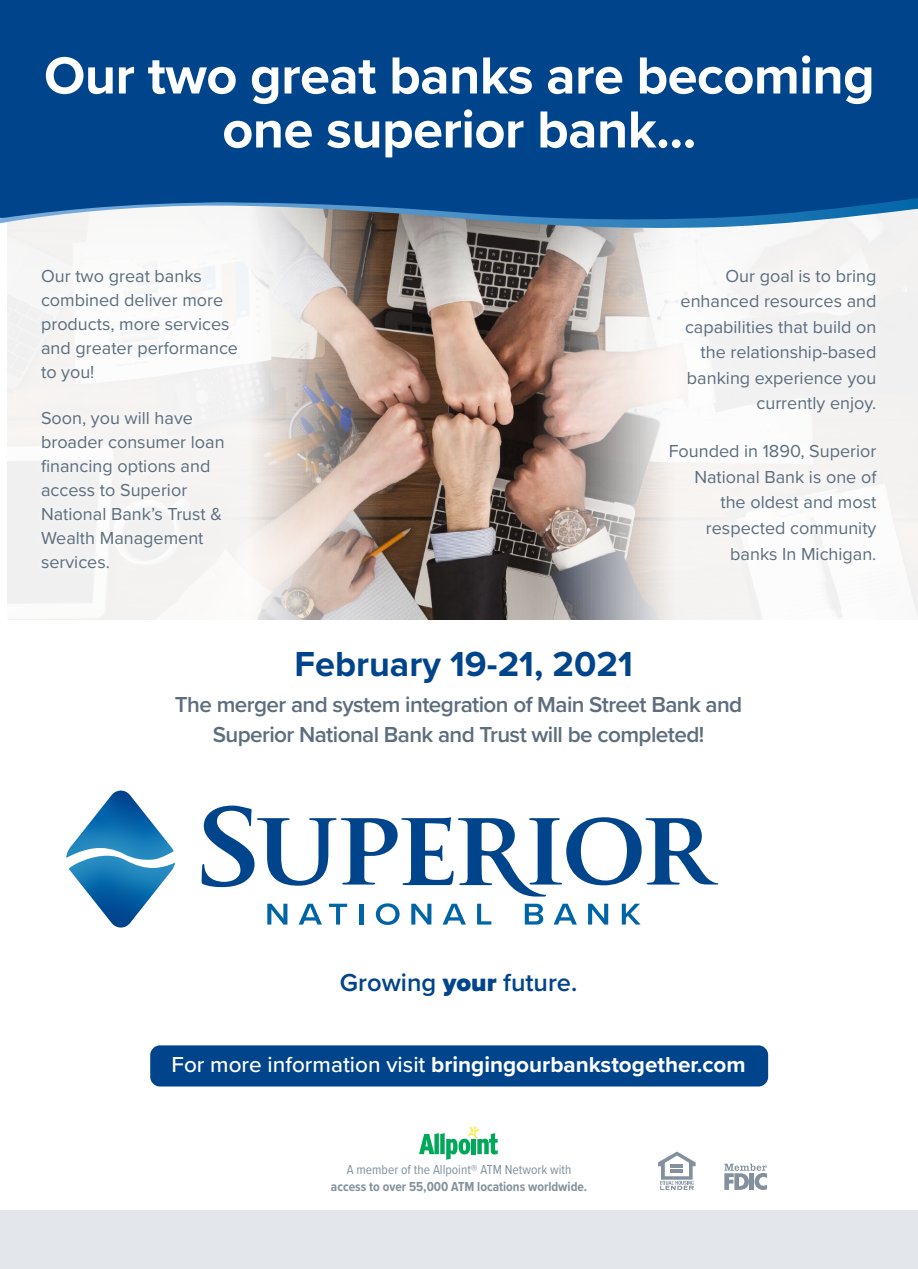
<style>
.page{position:relative;width:918px;height:1269px;background:#fff}
.page>*{position:absolute;margin:0;border:0;box-sizing:border-box;transform-origin:0 0}
.t1{font:700 54px/54px "Proxima Nova";letter-spacing:-.01em;color:#fff;text-align:center}
.t2{font:700 36px "Proxima Nova";color:#00448c}
.t3{font:600 25.5px "Proxima Nova";color:#00448c}
.t4{font:600 22.5px/30px "Proxima Nova";letter-spacing:-.025em;color:#5c6d7e;text-align:center}
.t5{font:700 22.5px "Proxima Nova";color:#fff}
.t6{font:18px/24px "Proxima Nova";color:#5c6d7e}
.t7{font:700 13.5px "Proxima Nova Cond";color:#82919d}
.t8{font:13.5px "Proxima Nova Cond";color:#82919d}
.s1{font-weight:900}
.s2{font-weight:500}
</style>
<div class="page">
<svg style="left:411px;top:230px;width:96px;height:389px;background:#8f7a6f"></svg>
<svg style="left:507px;top:230px;width:411px;height:390px"></svg>
<img style="left:7px;top:230px;width:404px;height:390px">
<div style="left:0;top:0;width:918px;height:198px;background:#00448c"></div>
<img style="left:20px;top:245px;width:250px;height:369px">
<img style="left:639px;top:245px;width:264px;height:375px">
<svg style="left:0;top:198px;width:918px;height:32px"></svg>
<svg style="left:202px;top:805px;width:516px;height:92px"></svg>
<svg style="left:267px;top:904px;width:20px;height:21px"></svg>
<svg style="left:299px;top:904px;width:23px;height:21px"></svg>
<svg style="left:329px;top:904px;width:18px;height:21px"></svg>
<hr style="left:359px;top:904px;width:4px;height:21px;background:#0065a7">
<svg style="left:376px;top:903px;width:24px;height:22px"></svg>
<svg style="left:411px;top:904px;width:20px;height:21px"></svg>
<svg style="left:443px;top:904px;width:23px;height:21px"></svg>
<svg style="left:477px;top:904px;width:14px;height:21px"></svg>
<svg style="left:525px;top:904px;width:18px;height:21px"></svg>
<svg style="left:554px;top:904px;width:23px;height:21px"></svg>
<svg style="left:588px;top:904px;width:20px;height:21px"></svg>
<svg style="left:622px;top:904px;width:19px;height:21px"></svg>
<svg style="left:66px;top:791px;width:109px;height:137px"></svg>
<div style="left:150px;top:1045px;width:618px;height:42px;background:#00448c;border-radius:10px"></div>
<div style="left:0;top:1211px;width:918px;height:58px;background:#e3e7ec"></div>
<svg style="left:419px;top:1126px;width:79px;height:34px"></svg>
<svg style="left:724px;top:1164px;width:43px;height:26px"></svg>
<div style="left:749px;top:1173px;width:5px;height:17px;background:#82919d"></div>
<svg style="left:658px;top:1152px;width:38px;height:38px"></svg>
<h1 class="t1" style="left:44px;top:47px;width:832px">Our two great banks are becoming one superior bank...</h1>
<p class="t6" style="left:41px;top:263px;width:199px">Our two great banks combined deliver more products, more services and greater performance to you!</p>
<p class="t6" style="left:41px;top:406px;width:185px">Soon, you will have broader consumer loan financing options and access to Superior<br>National Bank’s Trust &amp;<br>Wealth Management services.</p>
<h2 class="t2" style="left:295px;top:637px;width:340px">February 19-21, 2021</h2>
<p class="t6" style="left:681px;top:262px;width:197px;line-height:25.5px;text-align:right">Our goal is to bring enhanced resources and capabilities that build on the relationship-based banking experience you currently enjoy.</p>
<p class="t6" style="left:669px;top:438px;width:209px;line-height:25.5px;text-align:right">Founded in 1890, Superior<br>National Bank is one of the oldest and most respected community banks In Michigan.</p>
<p class="t4" style="left:175px;top:689px;width:569px">The merger and system integration of Main Street Bank and<br>Superior National Bank and Trust will be completed!</p>
<h3 class="t3" style="left:340px;top:963px;width:239px">Growing <span class="s1">your</span> future.</h3>
<p class="t5" style="left:172px;top:1048px;width:576px"><span class="s2">For more information visit</span> bringingourbankstogether.com</p>
<p class="t8" style="left:347px;top:1160px;width:226px">A member of the Allpoint® ATM Network with</p>
<p class="t7" style="left:331px;top:1176px;width:258px">access to over 55,000 ATM locations worldwide.</p>
</div>
